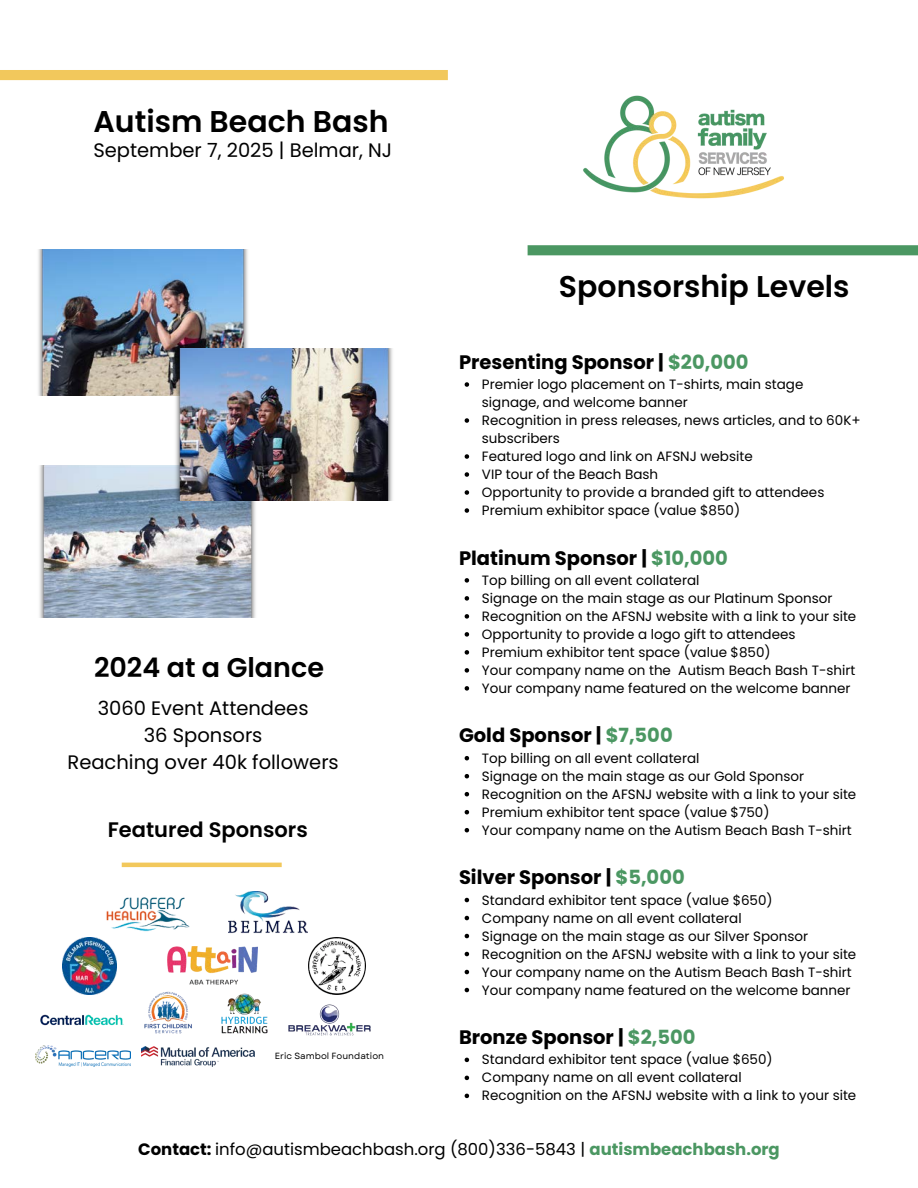
<style>
.page{position:relative;width:918px;height:1188px;background:#fff}
.page>*{position:absolute;margin:0;border:0;box-sizing:border-box;transform-origin:0 0}
.t1{font:600 30px "Poppins";color:#000}
.t2{font:600 27px "Poppins";color:#000}
.t3{font:600 21px "Poppins";color:#000}
.t4{font:700 19.5px "Poppins";color:#000}
.t5{font:19.5px/27px "Poppins";color:#000;text-align:center}
.t6{font:16.5px "Poppins";color:#000}
.t7{font:13.5px/18px "Poppins";color:#000}
.t8{font:9px "Garet";color:#000}
.s1{color:#4b9762}
.s2{font-weight:700}
.s3{font-weight:700;color:#4b9762}
</style>
<div class="page">
<img style="left:38px;top:249px;width:215px;height:146px">
<img style="left:39px;top:466px;width:223px;height:151px">
<img style="left:170px;top:349px;width:223px;height:151px">
<div style="left:0;top:70px;width:448px;height:10px;background:#f2c85c"></div>
<div style="left:528px;top:245px;width:390px;height:10px;background:#4b9762"></div>
<hr style="left:122px;top:863px;width:160px;height:4px;background:#f2c85c">
<img style="left:583px;top:95px;width:201px;height:104px">
<svg style="left:465px;top:382px;width:4px;height:5px"></svg>
<svg style="left:465px;top:418px;width:4px;height:5px"></svg>
<svg style="left:465px;top:454px;width:4px;height:5px"></svg>
<svg style="left:465px;top:472px;width:4px;height:5px"></svg>
<svg style="left:465px;top:490px;width:4px;height:5px"></svg>
<svg style="left:465px;top:508px;width:4px;height:5px"></svg>
<img style="left:106px;top:897px;width:84px;height:35px">
<img style="left:229px;top:891px;width:79px;height:42px">
<img style="left:309px;top:937px;width:57px;height:58px">
<img style="left:144px;top:991px;width:48px;height:43px">
<img style="left:40px;top:1014px;width:84px;height:12px">
<img style="left:168px;top:946px;width:90px;height:39px">
<img style="left:35px;top:1045px;width:96px;height:21px">
<img style="left:288px;top:1004px;width:83px;height:32px">
<img style="left:221px;top:993px;width:47px;height:41px">
<img style="left:142px;top:1046px;width:112px;height:20px">
<img style="left:63px;top:938px;width:54px;height:56px">
<svg style="left:465px;top:578px;width:4px;height:5px"></svg>
<svg style="left:465px;top:596px;width:4px;height:5px"></svg>
<svg style="left:465px;top:614px;width:4px;height:5px"></svg>
<svg style="left:465px;top:632px;width:4px;height:5px"></svg>
<svg style="left:465px;top:650px;width:4px;height:5px"></svg>
<svg style="left:465px;top:668px;width:4px;height:5px"></svg>
<svg style="left:465px;top:686px;width:4px;height:5px"></svg>
<svg style="left:465px;top:756px;width:4px;height:4px"></svg>
<svg style="left:465px;top:774px;width:4px;height:4px"></svg>
<svg style="left:465px;top:792px;width:4px;height:4px"></svg>
<svg style="left:465px;top:810px;width:4px;height:4px"></svg>
<svg style="left:465px;top:828px;width:4px;height:4px"></svg>
<svg style="left:465px;top:898px;width:4px;height:4px"></svg>
<svg style="left:465px;top:916px;width:4px;height:4px"></svg>
<svg style="left:465px;top:934px;width:4px;height:4px"></svg>
<svg style="left:465px;top:952px;width:4px;height:4px"></svg>
<svg style="left:465px;top:970px;width:4px;height:4px"></svg>
<svg style="left:465px;top:988px;width:4px;height:4px"></svg>
<svg style="left:465px;top:1058px;width:4px;height:4px"></svg>
<svg style="left:465px;top:1076px;width:4px;height:4px"></svg>
<svg style="left:465px;top:1094px;width:4px;height:4px"></svg>
<p class="t1" style="left:93px;top:100px;width:297px">Autism Beach Bash</p>
<p class="t5" style="left:93px;top:136px;width:300px">September 7, 2025 | Belmar, NJ</p>
<p class="t2" style="left:94px;top:649px;width:231px">2024 at a Glance</p>
<p class="t5" style="left:67px;top:695px;width:273px">3060 Event Attendees<br>36 Sponsors<br>Reaching over 40k followers</p>
<p class="t3" style="left:108px;top:815px;width:202px">Featured Sponsors</p>
<p class="t8" style="left:275px;top:1049px;width:111px">Eric Sambol Foundation</p>
<h2 class="t1" style="left:559px;top:266px;width:292px">Sponsorship Levels</h2>
<h2 class="t4" style="left:459px;top:348px;width:291px">Presenting Sponsor | <span class="s1">$20,000</span></h2>
<p class="t7" style="left:482px;top:375px;width:323px">Premier logo placement on T-shirts, main stage signage, and welcome banner</p>
<p class="t7" style="left:482px;top:411px;width:380px">Recognition in press releases, news articles, and to 60K+ subscribers</p>
<p class="t7" style="left:482px;top:447px;width:272px">Featured logo and link on AFSNJ website</p>
<p class="t7" style="left:482px;top:465px;width:178px">VIP tour of the Beach Bash</p>
<p class="t7" style="left:482px;top:483px;width:344px">Opportunity to provide a branded gift to attendees</p>
<p class="t7" style="left:482px;top:501px;width:260px">Premium exhibitor space (value $850)</p>
<p class="t4" style="left:459px;top:544px;width:270px">Platinum Sponsor | <span class="s1">$10,000</span></p>
<p class="t7" style="left:482px;top:571px;width:219px">Top billing on all event collateral</p>
<p class="t7" style="left:482px;top:589px;width:352px">Signage on the main stage as our Platinum Sponsor</p>
<p class="t7" style="left:482px;top:607px;width:376px">Recognition on the AFSNJ website with a link to your site</p>
<p class="t7" style="left:482px;top:625px;width:315px">Opportunity to provide a logo gift to attendees</p>
<p class="t7" style="left:482px;top:643px;width:290px">Premium exhibitor tent space (value $850)</p>
<p class="t7" style="left:482px;top:661px;width:375px">Your company name on the Autism Beach Bash T-shirt</p>
<p class="t7" style="left:482px;top:679px;width:370px">Your company name featured on the welcome banner</p>
<p class="t4" style="left:459px;top:722px;width:215px">Gold Sponsor | <span class="s1">$7,500</span></p>
<p class="t7" style="left:482px;top:749px;width:219px">Top billing on all event collateral</p>
<p class="t7" style="left:482px;top:767px;width:324px">Signage on the main stage as our Gold Sponsor</p>
<p class="t7" style="left:482px;top:785px;width:376px">Recognition on the AFSNJ website with a link to your site</p>
<p class="t7" style="left:482px;top:803px;width:289px">Premium exhibitor tent space (value $750)</p>
<h2 class="t7" style="left:482px;top:821px;width:371px">Your company name on the Autism Beach Bash T-shirt</h2>
<p class="t4" style="left:459px;top:864px;width:227px">Silver Sponsor | <span class="s1">$5,000</span></p>
<p class="t7" style="left:482px;top:891px;width:292px">Standard exhibitor tent space (value $650)</p>
<p class="t7" style="left:482px;top:909px;width:261px">Company name on all event collateral</p>
<p class="t7" style="left:482px;top:927px;width:328px">Signage on the main stage as our Silver Sponsor</p>
<p class="t7" style="left:482px;top:945px;width:376px">Recognition on the AFSNJ website with a link to your site</p>
<p class="t7" style="left:482px;top:963px;width:371px">Your company name on the Autism Beach Bash T-shirt</p>
<h2 class="t7" style="left:482px;top:981px;width:370px">Your company name featured on the welcome banner</h2>
<p class="t4" style="left:459px;top:1024px;width:238px">Bronze Sponsor | <span class="s1">$2,500</span></p>
<p class="t7" style="left:482px;top:1051px;width:292px">Standard exhibitor tent space (value $650)</p>
<p class="t7" style="left:482px;top:1069px;width:261px">Company name on all event collateral</p>
<h4 class="t7" style="left:482px;top:1087px;width:376px">Recognition on the AFSNJ website with a link to your site</h4>
<p class="t6" style="left:138px;top:1137px;width:643px"><span class="s2">Contact:</span> info@autismbeachbash.org (800)336-5843 | <span class="s3">autismbeachbash.org</span></p>
</div>
